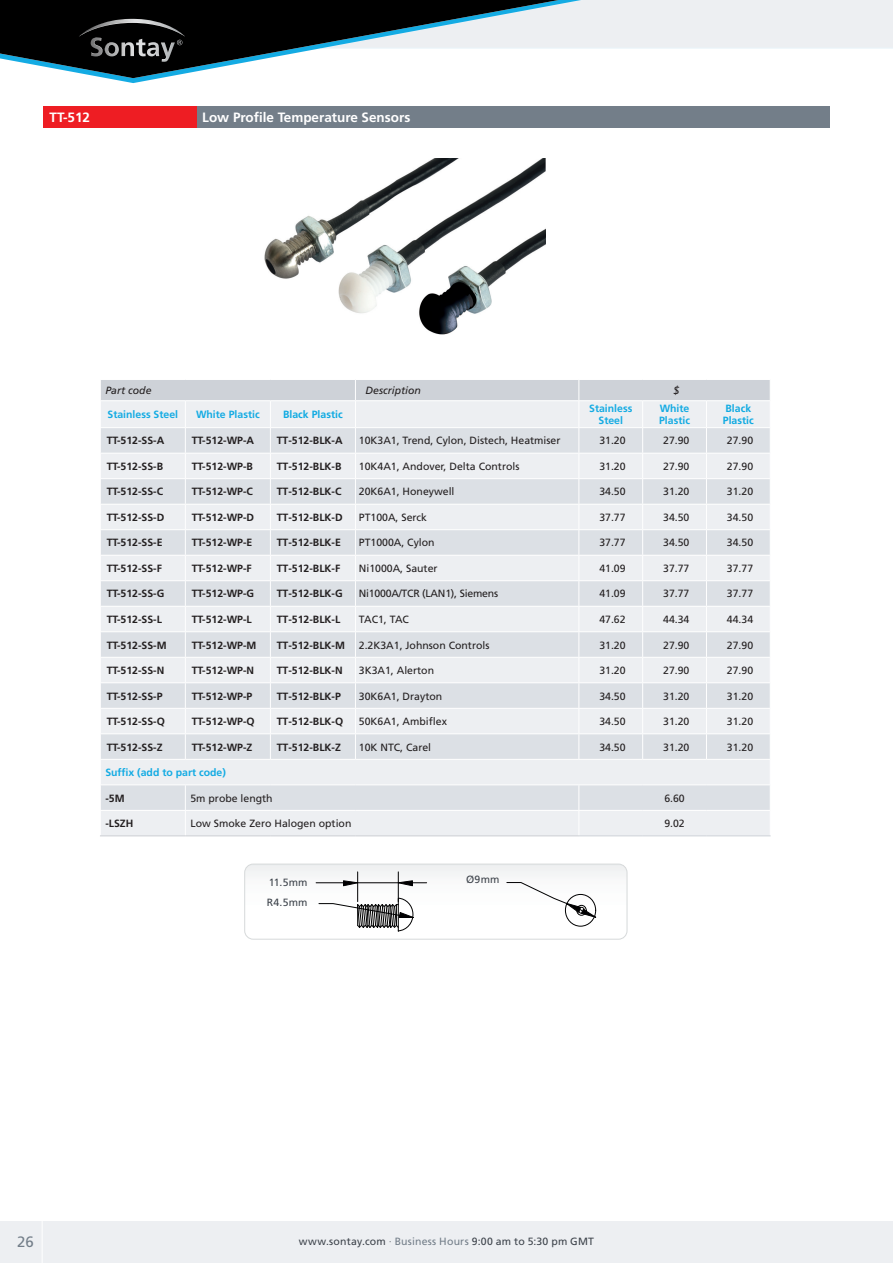
<style>
.page{position:relative;width:893px;height:1263px;background:#fff}
.page>*{position:absolute;margin:0;border:0;box-sizing:border-box;transform-origin:0 0}
.t1{font:15px "Frutiger LT Std";color:#737e89}
.t2{font:700 13.5px "Frutiger LT Std";color:#fff}
.t3{font:700 10.5px "Frutiger LT Std";color:#231f20}
.t4{font:10.5px "Frutiger LT Std";color:#231f20}
.t5{font:700 10.5px/12.6px "Frutiger LT Std";color:#14abe3;text-align:center}
.t6{font:10.5px/20.2px "Frutiger LT Std";letter-spacing:.02em;color:#3d434b}
.t7{font:10.5px "Frutiger LT Std";letter-spacing:-.02em;color:#231f20}
.t8{font:700 10.5px/12.6px "Frutiger LT Std";color:#0faae2}
.t9{font:italic 10.5px "Frutiger LT Std";color:#231f20}
.s1{font-weight:300}
.s2{color:#737e89}
</style>
<div class="page">
<div style="left:650px;top:0;width:243px;height:49px;background:#edeff2"></div>
<svg style="left:106px;top:0;width:544px;height:83px"></svg>
<svg style="left:0;top:0;width:628px;height:78px"></svg>
<img style="left:79px;top:19px;width:106px;height:40px">
<div style="left:0;top:1221px;width:893px;height:42px;background:#edeff2"></div>
<hr style="left:42px;top:1212px;width:1px;height:51px;background:#fff">
<img style="left:264px;top:159px;width:281px;height:176px">
<div style="left:196px;top:106px;width:633px;height:22px;background:#737e89"></div>
<div style="left:43px;top:106px;width:153px;height:22px;background:#ee1d23"></div>
<svg style="left:100px;top:380px;width:671px;height:456px;background:#e5e7eb"></svg>
<hr style="left:100px;top:810px;width:85px;height:1px;background:#fff">
<hr style="left:185px;top:810px;width:85px;height:1px;background:#fff">
<hr style="left:270px;top:810px;width:85px;height:1px;background:#fff">
<hr style="left:355px;top:810px;width:224px;height:1px;background:#fff">
<hr style="left:579px;top:810px;width:64px;height:1px;background:#fff">
<hr style="left:643px;top:810px;width:63px;height:1px;background:#fff">
<hr style="left:706px;top:810px;width:65px;height:1px;background:#fff">
<hr style="left:100px;top:759px;width:85px;height:1px;background:#fff">
<hr style="left:185px;top:759px;width:85px;height:1px;background:#fff">
<hr style="left:270px;top:759px;width:85px;height:1px;background:#fff">
<hr style="left:355px;top:759px;width:224px;height:1px;background:#fff">
<hr style="left:579px;top:759px;width:64px;height:1px;background:#fff">
<hr style="left:643px;top:759px;width:63px;height:1px;background:#fff">
<hr style="left:706px;top:759px;width:65px;height:1px;background:#fff">
<svg style="left:245px;top:864px;width:382px;height:75px"></svg>
<p class="t2" style="left:50px;top:109px;width:42px">TT-512</p>
<p class="t2" style="left:202px;top:109px;width:210px">Low Profile Temperature Sensors</p>
<p class="t9" style="left:105px;top:384px;width:48px">Part code</p>
<p class="t9" style="left:366px;top:384px;width:57px">Description</p>
<p class="t9" style="left:674px;top:384px;width:7px">$</p>
<p class="t5" style="left:108px;top:408px;width:72px">Stainless Steel</p>
<p class="t5" style="left:196px;top:408px;width:65px">White Plastic</p>
<p class="t8" style="left:283px;top:408px;width:61px">Black Plastic</p>
<p class="t5" style="left:589px;top:402px;width:45px">Stainless<br>Steel</p>
<p class="t5" style="left:659px;top:402px;width:32px;text-align:left">White<br>Plastic</p>
<p class="t8" style="left:723px;top:402px;width:32px">Black<br>Plastic</p>
<p class="t3" style="left:107px;top:434px;width:59px">TT-512-SS-A</p>
<p class="t3" style="left:192px;top:434px;width:64px">TT-512-WP-A</p>
<p class="t3" style="left:277px;top:434px;width:67px">TT-512-BLK-A</p>
<p class="t4" style="left:359px;top:434px;width:203px">10K3A1, Trend, Cylon, Distech, Heatmiser</p>
<p class="t4" style="left:599px;top:434px;width:28px">31.20</p>
<p class="t4" style="left:663px;top:434px;width:28px">27.90</p>
<p class="t4" style="left:727px;top:434px;width:28px">27.90</p>
<p class="t3" style="left:107px;top:460px;width:58px">TT-512-SS-B</p>
<p class="t3" style="left:192px;top:460px;width:63px">TT-512-WP-B</p>
<p class="t3" style="left:277px;top:460px;width:66px">TT-512-BLK-B</p>
<p class="t4" style="left:359px;top:460px;width:162px">10K4A1, Andover, Delta Controls</p>
<p class="t4" style="left:599px;top:460px;width:28px">31.20</p>
<p class="t4" style="left:663px;top:460px;width:28px">27.90</p>
<p class="t4" style="left:727px;top:460px;width:28px">27.90</p>
<p class="t3" style="left:107px;top:486px;width:58px">TT-512-SS-C</p>
<p class="t3" style="left:192px;top:486px;width:63px">TT-512-WP-C</p>
<p class="t3" style="left:277px;top:486px;width:66px">TT-512-BLK-C</p>
<p class="t4" style="left:359px;top:486px;width:97px">20K6A1, Honeywell</p>
<p class="t4" style="left:599px;top:486px;width:28px">34.50</p>
<p class="t4" style="left:663px;top:486px;width:28px">31.20</p>
<p class="t4" style="left:727px;top:486px;width:28px">31.20</p>
<p class="t3" style="left:107px;top:511px;width:59px">TT-512-SS-D</p>
<p class="t3" style="left:192px;top:511px;width:64px">TT-512-WP-D</p>
<p class="t3" style="left:277px;top:511px;width:67px">TT-512-BLK-D</p>
<p class="t4" style="left:359px;top:511px;width:70px">PT100A, Serck</p>
<p class="t4" style="left:599px;top:511px;width:28px">37.77</p>
<p class="t4" style="left:663px;top:511px;width:28px">34.50</p>
<p class="t4" style="left:727px;top:511px;width:28px">34.50</p>
<p class="t3" style="left:107px;top:537px;width:57px">TT-512-SS-E</p>
<p class="t3" style="left:192px;top:537px;width:62px">TT-512-WP-E</p>
<p class="t3" style="left:277px;top:537px;width:66px">TT-512-BLK-E</p>
<p class="t4" style="left:359px;top:537px;width:77px">PT1000A, Cylon</p>
<p class="t4" style="left:599px;top:537px;width:28px">37.77</p>
<p class="t4" style="left:663px;top:537px;width:28px">34.50</p>
<p class="t4" style="left:727px;top:537px;width:28px">34.50</p>
<p class="t3" style="left:107px;top:562px;width:57px">TT-512-SS-F</p>
<p class="t3" style="left:192px;top:562px;width:62px">TT-512-WP-F</p>
<p class="t3" style="left:277px;top:562px;width:65px">TT-512-BLK-F</p>
<p class="t4" style="left:359px;top:562px;width:80px">Ni1000A, Sauter</p>
<p class="t4" style="left:599px;top:562px;width:28px">41.09</p>
<p class="t4" style="left:663px;top:562px;width:28px">37.77</p>
<p class="t4" style="left:727px;top:562px;width:28px">37.77</p>
<p class="t3" style="left:107px;top:588px;width:59px">TT-512-SS-G</p>
<p class="t3" style="left:192px;top:588px;width:64px">TT-512-WP-G</p>
<p class="t3" style="left:277px;top:588px;width:67px">TT-512-BLK-G</p>
<p class="t7" style="left:359px;top:588px;width:141px">Ni1000A/TCR (LAN1), Siemens</p>
<p class="t4" style="left:599px;top:588px;width:28px">41.09</p>
<p class="t4" style="left:663px;top:588px;width:28px">37.77</p>
<p class="t4" style="left:727px;top:588px;width:28px">37.77</p>
<p class="t3" style="left:107px;top:613px;width:57px">TT-512-SS-L</p>
<p class="t3" style="left:192px;top:613px;width:62px">TT-512-WP-L</p>
<p class="t3" style="left:277px;top:613px;width:65px">TT-512-BLK-L</p>
<p class="t4" style="left:359px;top:613px;width:52px">TAC1, TAC</p>
<p class="t4" style="left:599px;top:613px;width:28px">47.62</p>
<p class="t4" style="left:663px;top:613px;width:28px">44.34</p>
<p class="t4" style="left:727px;top:613px;width:28px">44.34</p>
<p class="t3" style="left:107px;top:639px;width:62px">TT-512-SS-M</p>
<p class="t3" style="left:192px;top:639px;width:66px">TT-512-WP-M</p>
<p class="t3" style="left:277px;top:639px;width:70px">TT-512-BLK-M</p>
<p class="t4" style="left:359px;top:639px;width:132px">2.2K3A1, Johnson Controls</p>
<p class="t4" style="left:599px;top:639px;width:28px">31.20</p>
<p class="t4" style="left:663px;top:639px;width:28px">27.90</p>
<p class="t4" style="left:727px;top:639px;width:28px">27.90</p>
<p class="t3" style="left:107px;top:664px;width:59px">TT-512-SS-N</p>
<p class="t3" style="left:192px;top:664px;width:64px">TT-512-WP-N</p>
<p class="t3" style="left:277px;top:664px;width:67px">TT-512-BLK-N</p>
<p class="t4" style="left:359px;top:664px;width:77px">3K3A1, Alerton</p>
<p class="t4" style="left:599px;top:664px;width:28px">31.20</p>
<p class="t4" style="left:663px;top:664px;width:28px">27.90</p>
<p class="t4" style="left:727px;top:664px;width:28px">27.90</p>
<p class="t3" style="left:107px;top:690px;width:57px">TT-512-SS-P</p>
<p class="t3" style="left:192px;top:690px;width:62px">TT-512-WP-P</p>
<p class="t3" style="left:277px;top:690px;width:66px">TT-512-BLK-P</p>
<p class="t4" style="left:359px;top:690px;width:85px">30K6A1, Drayton</p>
<p class="t4" style="left:599px;top:690px;width:28px">34.50</p>
<p class="t4" style="left:663px;top:690px;width:28px">31.20</p>
<p class="t4" style="left:727px;top:690px;width:28px">31.20</p>
<p class="t3" style="left:107px;top:715px;width:60px">TT-512-SS-Q</p>
<p class="t3" style="left:192px;top:715px;width:64px">TT-512-WP-Q</p>
<p class="t3" style="left:277px;top:715px;width:68px">TT-512-BLK-Q</p>
<p class="t4" style="left:359px;top:715px;width:90px">50K6A1, Ambiflex</p>
<p class="t4" style="left:599px;top:715px;width:28px">34.50</p>
<p class="t4" style="left:663px;top:715px;width:28px">31.20</p>
<p class="t4" style="left:727px;top:715px;width:28px">31.20</p>
<p class="t3" style="left:107px;top:741px;width:57px">TT-512-SS-Z</p>
<p class="t3" style="left:192px;top:741px;width:62px">TT-512-WP-Z</p>
<p class="t3" style="left:277px;top:741px;width:66px">TT-512-BLK-Z</p>
<p class="t4" style="left:359px;top:741px;width:74px">10K NTC, Carel</p>
<p class="t4" style="left:599px;top:741px;width:28px">34.50</p>
<p class="t4" style="left:663px;top:741px;width:28px">31.20</p>
<p class="t4" style="left:727px;top:741px;width:28px">31.20</p>
<p class="t5" style="left:105px;top:766px;width:122px">Suffix (add to part code)</p>
<p class="t3" style="left:105px;top:792px;width:21px">-5M</p>
<p class="t4" style="left:190px;top:792px;width:84px">5m probe length</p>
<p class="t4" style="left:664px;top:792px;width:22px">6.60</p>
<p class="t3" style="left:105px;top:817px;width:30px">-LSZH</p>
<p class="t4" style="left:190px;top:817px;width:163px">Low Smoke Zero Halogen option</p>
<p class="t4" style="left:664px;top:817px;width:22px">9.02</p>
<p class="t6" style="left:267px;top:872px;width:42px">11.5mm<br>R4.5mm</p>
<p class="t6" style="left:466px;top:869px;width:35px">Ø9mm</p>
<h1 class="t1" style="left:17px;top:1233px;width:18px">26</h1>
<p class="t6" style="left:299px;top:1231px;width:297px">www.sontay.com <span class="s1">·</span> <span class="s2">Business Hours</span> 9:00 am to 5:30 pm GMT</p>
</div>
